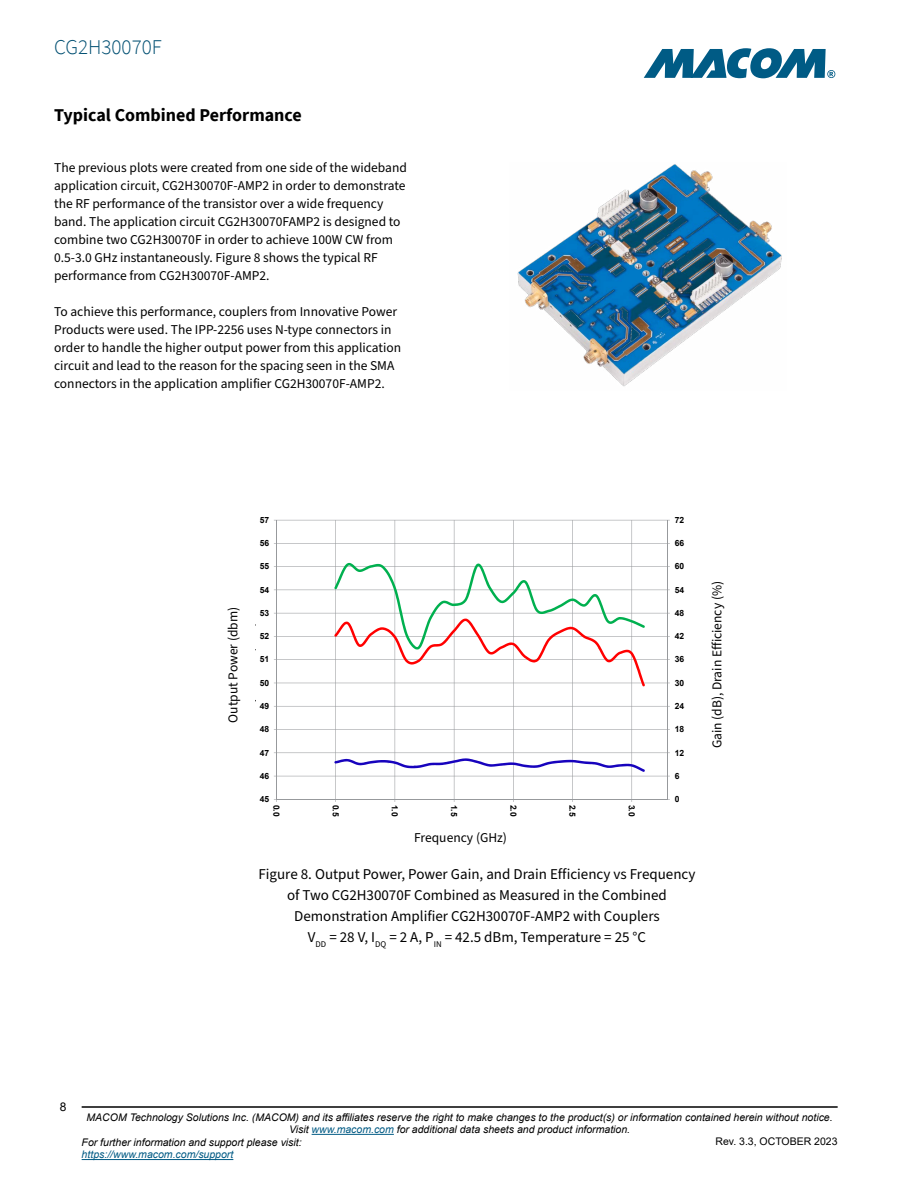
<style>
.page{position:relative;width:918px;height:1188px;background:#fff}
.page>*{position:absolute;margin:0;border:0;box-sizing:border-box;transform-origin:0 0}
.t1{font:300 21px "Source Sans Pro";color:#004f72}
.t2{font:700 18px "Source Sans Pro";color:#000}
.t3{font:15px/21px "Source Sans Pro";color:#000;text-align:center}
.t4{font:13.5px/18px "Source Sans Pro";color:#000}
.t5{font:12px "Arial";color:#000}
.t6{font:italic 10.5px "Arial";color:#000}
.t7{font:italic 10.5px "Arial";color:#005a84}
.t8{font:10.5px "Arial";color:#000}
.t9{font:700 8.55px "Arial";color:#000}
.s1{color:#005a84}
</style>
<div class="page">
<svg style="left:644px;top:48px;width:191px;height:30px"></svg>
<hr style="left:82px;top:1106px;width:756px;height:2px;background:#000">
<hr style="left:312px;top:1134px;width:82px;height:1px;background:#005a84">
<hr style="left:82px;top:1159px;width:151px;height:1px;background:#005a84">
<img style="left:517px;top:164px;width:265px;height:223px">
<svg style="left:274px;top:519px;width:396px;height:283px"></svg>
<h1 class="t1" style="left:54px;top:34px;width:109px">CG2H30070F</h1>
<h2 class="t2" style="left:54px;top:103px;width:249px">Typical Combined Performance</h2>
<p class="t4" style="left:54px;top:159px;width:354px">The previous plots were created from one side of the wideband application circuit, CG2H30070F-AMP2 in order to demonstrate the RF performance of the transistor over a wide frequency band. The application circuit CG2H30070FAMP2 is designed to combine two CG2H30070F in order to achieve 100W CW from 0.5-3.0 GHz instantaneously. Figure 8 shows the typical RF performance from CG2H30070F-AMP2.</p>
<p class="t4" style="left:54px;top:303px;width:348px">To achieve this performance, couplers from Innovative Power Products were used. The IPP-2256 uses N-type connectors in order to handle the higher output power from this application circuit and lead to the reason for the spacing seen in the SMA connectors in the application amplifier CG2H30070F-AMP2.</p>
<p class="t4" style="left:224px;top:723px;width:117px;rotate:-90deg">Output Power (dbm)</p>
<p class="t9" style="left:260px;top:514px;width:11px">57</p>
<p class="t9" style="left:675px;top:514px;width:11px">72</p>
<p class="t9" style="left:260px;top:537px;width:11px">56</p>
<p class="t9" style="left:675px;top:537px;width:11px">66</p>
<p class="t9" style="left:260px;top:560px;width:11px">55</p>
<p class="t9" style="left:675px;top:560px;width:11px">60</p>
<p class="t9" style="left:260px;top:584px;width:11px">54</p>
<p class="t9" style="left:675px;top:584px;width:11px">54</p>
<p class="t9" style="left:260px;top:607px;width:11px">53</p>
<p class="t9" style="left:675px;top:607px;width:11px">48</p>
<p class="t9" style="left:260px;top:630px;width:11px">52</p>
<p class="t9" style="left:675px;top:630px;width:11px">42</p>
<p class="t9" style="left:260px;top:653px;width:11px">51</p>
<p class="t9" style="left:675px;top:653px;width:11px">36</p>
<p class="t9" style="left:260px;top:677px;width:11px">50</p>
<p class="t9" style="left:675px;top:677px;width:11px">30</p>
<p class="t9" style="left:260px;top:700px;width:11px">49</p>
<p class="t9" style="left:675px;top:700px;width:11px">24</p>
<p class="t9" style="left:260px;top:723px;width:11px">48</p>
<p class="t9" style="left:675px;top:723px;width:11px">18</p>
<p class="t9" style="left:260px;top:747px;width:11px">47</p>
<p class="t9" style="left:675px;top:747px;width:11px">12</p>
<p class="t9" style="left:260px;top:770px;width:11px">46</p>
<p class="t9" style="left:675px;top:770px;width:6px">6</p>
<p class="t9" style="left:260px;top:793px;width:11px">45</p>
<p class="t9" style="left:675px;top:793px;width:6px">0</p>
<p class="t9" style="left:283px;top:805px;width:13px;rotate:90deg">0.0</p>
<p class="t9" style="left:342px;top:805px;width:13px;rotate:90deg">0.5</p>
<p class="t9" style="left:401px;top:805px;width:13px;rotate:90deg">1.0</p>
<p class="t9" style="left:460px;top:805px;width:13px;rotate:90deg">1.5</p>
<p class="t9" style="left:519px;top:805px;width:13px;rotate:90deg">2.0</p>
<p class="t9" style="left:579px;top:805px;width:13px;rotate:90deg">2.5</p>
<p class="t9" style="left:638px;top:805px;width:13px;rotate:90deg">3.0</p>
<p class="t4" style="left:414px;top:829px;width:94px">Frequency (GHz)</p>
<p class="t3" style="left:258px;top:864px;width:439px">Figure 8. Output Power, Power Gain, and Drain Efficiency vs Frequency of Two CG2H30070F Combined as Measured in the Combined Demonstration Amplifier CG2H30070F-AMP2 with Couplers<br>V<sub>DD</sub> = 28 V, I<sub>DQ</sub> = 2 A, P<sub>IN</sub> = 42.5 dBm, Temperature = 25 °C</p>
<p class="t4" style="left:708px;top:748px;width:169px;rotate:-90deg">Gain (dB), Drain Efficiency (%)</p>
<p class="t5" style="left:60px;top:1099px;width:8px">8</p>
<p class="t6" style="left:87px;top:1110px;width:748px">MACOM Technology Solutions Inc. (MACOM) and its affiliates reserve the right to make changes to the product(s) or information contained herein without notice.</p>
<p class="t6" style="left:289px;top:1123px;width:343px">Visit <span class="s1">www.macom.com</span> for additional data sheets and product information.</p>
<p class="t6" style="left:82px;top:1135px;width:222px">For further information and support please visit:</p>
<p class="t7" style="left:82px;top:1148px;width:153px">https://www.macom.com/support</p>
<p class="t8" style="left:715px;top:1134px;width:124px">Rev. 3.3, OCTOBER 2023</p>
</div>
